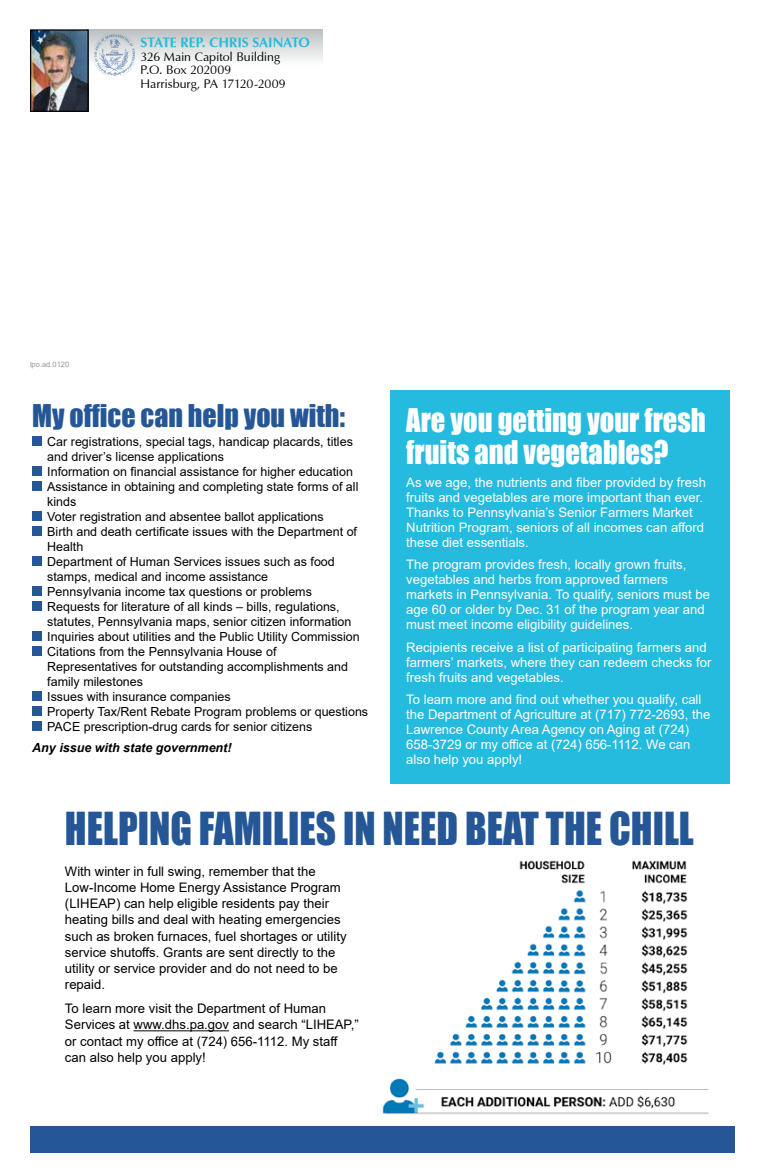
<style>
.page{position:relative;width:765px;height:1170px;background:#fff}
.page>*{position:absolute;margin:0;border:0;box-sizing:border-box;transform-origin:0 0}
.t1{font:41.75px "Impact";color:#255696;scale:.94 1}
.t2{font:30px/32.5px "Impact";color:#fff;scale:.95 1}
.t3{font:28.75px "Impact";color:#255696}
.t4{font:700 13.75px "Optimum";letter-spacing:-.015em;color:#25bbde}
.t5{font:13.12px/15px "Arial";color:#fff}
.t6{font:13.12px/16.2px "Arial";color:#000001}
.t7{font:12.5px/15px "Arial";color:#000001}
.t8{font:12.5px/13.8px "Optimum";letter-spacing:-.015em;color:#000001}
.t9{font:italic 700 12.5px "Arial";color:#000001}
.t10{font:7.5px "Arial";color:#969898}
</style>
<div class="page">
<div style="left:390px;top:390px;width:340px;height:394px;background:#25bbde"></div>
<div style="left:87px;top:29px;width:235px;height:41px;background:linear-gradient(to bottom,#bdc0c2,#fff)"></div>
<img style="left:93px;top:32px;width:44px;height:44px">
<img style="left:32px;top:31px;width:55px;height:79px">
<div style="left:30px;top:29px;width:59px;height:83px;border:1px solid #000001"></div>
<hr style="left:764px;top:53px;width:1px;height:148px;background:#255696">
<hr style="left:764px;top:0;width:1px;height:56px;background:#25bbde">
<img style="left:382px;top:860px;width:327px;height:254px">
<div style="left:393px;top:1001px;width:65px;height:26px;background:#fff"></div>
<hr style="left:134px;top:1030px;width:95px;height:1px;background:#000001">
<div style="left:30px;top:1127px;width:705px;height:26px;background:#255696"></div>
<div style="left:32px;top:436px;width:10px;height:10px;background:#255696"></div>
<div style="left:32px;top:466px;width:10px;height:10px;background:#255696"></div>
<div style="left:32px;top:481px;width:10px;height:10px;background:#255696"></div>
<div style="left:32px;top:511px;width:10px;height:10px;background:#255696"></div>
<div style="left:32px;top:527px;width:10px;height:9px;background:#255696"></div>
<div style="left:32px;top:557px;width:10px;height:9px;background:#255696"></div>
<div style="left:32px;top:587px;width:10px;height:9px;background:#255696"></div>
<div style="left:32px;top:602px;width:10px;height:9px;background:#255696"></div>
<div style="left:32px;top:632px;width:10px;height:9px;background:#255696"></div>
<div style="left:32px;top:647px;width:10px;height:9px;background:#255696"></div>
<div style="left:32px;top:692px;width:10px;height:9px;background:#255696"></div>
<div style="left:32px;top:707px;width:10px;height:9px;background:#255696"></div>
<div style="left:32px;top:722px;width:10px;height:9px;background:#255696"></div>
<p class="t4" style="left:141px;top:34px;width:171px">STATE REP. CHRIS SAINATO</p>
<p class="t8" style="left:141px;top:50px;width:146px">326 Main Capitol Building<br>P.O. Box 202009<br>Harrisburg, PA 17120-2009</p>
<p class="t10" style="left:30px;top:359px;width:41px">lpo.ad.0120</p>
<h3 class="t3" style="left:32px;top:393px;width:314px">My office can help you with:</h3>
<p class="t7" style="left:47px;top:434px;width:322px">Car registrations, special tags, handicap placards, titles and driver’s license applications<br>Information on financial assistance for higher education Assistance in obtaining and completing state forms of all kinds<br>Voter registration and absentee ballot applications<br>Birth and death certificate issues with the Department of Health<br>Department of Human Services issues such as food stamps, medical and income assistance<br>Pennsylvania income tax questions or problems<br>Requests for literature of all kinds – bills, regulations, statutes, Pennsylvania maps, senior citizen information Inquiries about utilities and the Public Utility Commission Citations from the Pennsylvania House of Representatives for outstanding accomplishments and family milestones<br>Issues with insurance companies<br>Property Tax/Rent Rebate Program problems or questions PACE prescription-drug cards for senior citizens</p>
<p class="t9" style="left:32px;top:739px;width:201px">Any issue with state government!</p>
<h2 class="t2" style="left:406px;top:403px;width:317px">Are you getting your fresh fruits and vegetables?</h2>
<p class="t5" style="left:406px;top:475px;width:301px">As we age, the nutrients and fiber provided by fresh fruits and vegetables are more important than ever.<br>Thanks to Pennsylvania’s Senior Farmers Market Nutrition Program, seniors of all incomes can afford these diet essentials.</p>
<p class="t5" style="left:406px;top:557px;width:305px">The program provides fresh, locally grown fruits, vegetables and herbs from approved farmers markets in Pennsylvania. To qualify, seniors must be age 60 or older by Dec. 31 of the program year and must meet income eligibility guidelines.</p>
<p class="t5" style="left:406px;top:640px;width:307px">Recipients receive a list of participating farmers and farmers’ markets, where they can redeem checks for fresh fruits and vegetables.</p>
<p class="t5" style="left:406px;top:692px;width:306px">To learn more and find out whether you qualify, call the Department of Agriculture at (717) 772-2693, the Lawrence County Area Agency on Aging at (724)<br>658-3729 or my office at (724) 656-1112. We can also help you apply!</p>
<h1 class="t1" style="left:65px;top:796px;width:671px">HELPING FAMILIES IN NEED BEAT THE CHILL</h1>
<p class="t6" style="left:65px;top:863px;width:283px">With winter in full swing, remember that the Low-Income Home Energy Assistance Program (LIHEAP) can help eligible residents pay their heating bills and deal with heating emergencies such as broken furnaces, fuel shortages or utility service shutoffs. Grants are sent directly to the utility or service provider and do not need to be repaid.</p>
<p class="t6" style="left:65px;top:1000px;width:295px">To learn more visit the Department of Human Services at www.dhs.pa.gov and search “LIHEAP,” or contact my office at (724) 656-1112. My staff can also help you apply!</p>
</div>
